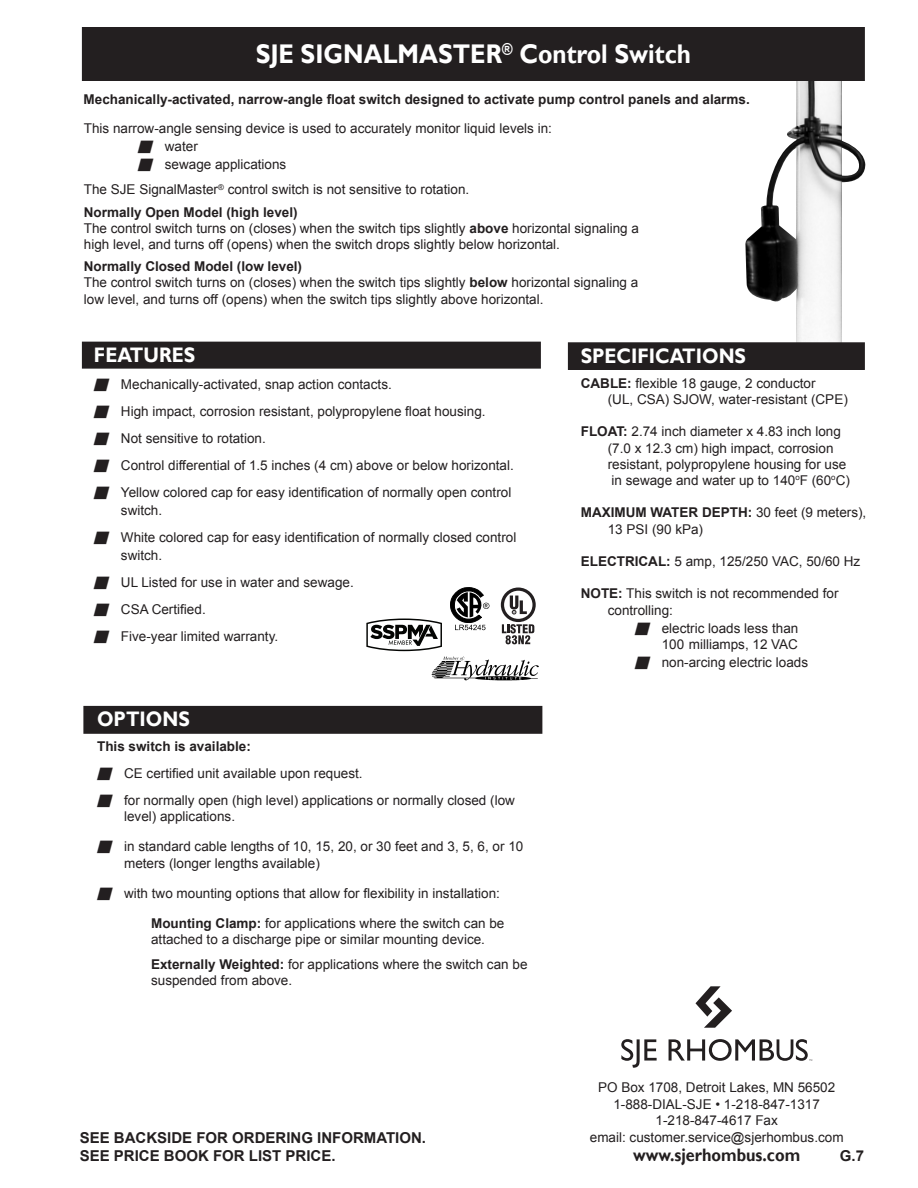
<style>
.page{position:relative;width:918px;height:1188px;background:#fff}
.page>*{position:absolute;margin:0;border:0;box-sizing:border-box;transform-origin:0 0}
.t1{font:700 27px "Gill Sans";color:#fff;scale:.9 1}
.Subhead_2{font:700 21px "Gill Sans";color:#fff;scale:.9 1}
.t2{font:700 18px "Gill Sans";color:#231f20;scale:.9 1}
.t3{font:700 15px "Arial";color:#231f20}
.Body_indent{font:13.5px/16.2px "Arial";color:#231f20}
.Body_text{font:13.5px/16.2px "Arial";color:#231f20}
.Subhead_1{font:700 13.5px "Arial";color:#231f20}
.Body_text-2{font:700 13.5px "Arial";color:#231f20}
.Body_indent-2{font:700 13.5px "Arial";color:#231f20}
.s1{font-weight:700}
</style>
<div class="page">
<img style="left:745px;top:81px;width:121px;height:261px">
<div style="left:83px;top:28px;width:781px;height:52px;background:#231f20"></div>
<div style="left:82px;top:27px;width:783px;height:54px;border:2px solid #231f20"></div>
<div style="left:84px;top:707px;width:458px;height:26px;background:#231f20"></div>
<div style="left:83px;top:706px;width:459px;height:28px;border:2px solid #231f20"></div>
<div style="left:83px;top:342px;width:457px;height:26px;background:#231f20"></div>
<div style="left:82px;top:342px;width:459px;height:27px;border:2px solid #231f20"></div>
<div style="left:569px;top:343px;width:295px;height:26px;background:#231f20"></div>
<div style="left:568px;top:342px;width:297px;height:28px;border:2px solid #231f20"></div>
<svg style="left:621px;top:1039px;width:36px;height:29px"></svg>
<svg style="left:696px;top:986px;width:36px;height:42px"></svg>
<svg style="left:669px;top:1039px;width:143px;height:22px"></svg>
<svg style="left:450px;top:588px;width:39px;height:42px"></svg>
<img style="left:431px;top:656px;width:108px;height:25px">
<svg style="left:501px;top:588px;width:35px;height:56px"></svg>
<svg style="left:366px;top:619px;width:76px;height:32px"></svg>
<p class="t1" style="left:256px;top:38px;width:485px">SJE SIGNALMASTER<sup>®</sup> Control Switch</p>
<p class="Subhead_1" style="left:84px;top:91px;width:668px">Mechanically-activated, narrow-angle float switch designed to activate pump control panels and alarms.</p>
<p class="Body_text" style="left:84px;top:121px;width:470px">This narrow-angle sensing device is used to accurately monitor liquid levels in:</p>
<p class="Body_text" style="left:138px;top:139px;width:62px">■ water</p>
<p class="Body_text" style="left:138px;top:157px;width:150px">■ sewage applications</p>
<p class="Body_text" style="left:84px;top:182px;width:387px">The SJE SignalMaster<sup>®</sup> control switch is not sensitive to rotation.</p>
<p class="Body_text-2" style="left:84px;top:203px;width:215px">Normally Open Model (high level)</p>
<p class="Body_text" style="left:84px;top:220px;width:557px">The control switch turns on (closes) when the switch tips slightly <span class="s1">above</span> horizontal signaling a high level, and turns off (opens) when the switch drops slightly below horizontal.</p>
<p class="Body_text-2" style="left:84px;top:257px;width:220px">Normally Closed Model (low level)</p>
<p class="Body_text" style="left:84px;top:275px;width:556px">The control switch turns on (closes) when the switch tips slightly <span class="s1">below</span> horizontal signaling a low level, and turns off (opens) when the switch tips slightly above horizontal.</p>
<p class="Subhead_2" style="left:94px;top:342px;width:114px">FEATURES</p>
<p class="Body_indent" style="left:94px;top:376px;width:299px">■ Mechanically-activated, snap action contacts.</p>
<p class="Body_indent" style="left:94px;top:403px;width:393px">■ High impact, corrosion resistant, polypropylene float housing.</p>
<p class="Body_indent" style="left:94px;top:430px;width:173px">■ Not sensitive to rotation.</p>
<p class="Body_indent" style="left:94px;top:457px;width:421px">■ Control differential of 1.5 inches (4 cm) above or below horizontal.</p>
<p class="Body_indent" style="left:121px;top:483px;width:392px;line-height:18px;text-indent:-27px">■ Yellow colored cap for easy identification of normally open control switch.</p>
<p class="Body_indent" style="left:121px;top:528px;width:397px;line-height:18px;text-indent:-27px">■ White colored cap for easy identification of normally closed control switch.</p>
<p class="Body_indent" style="left:94px;top:574px;width:261px">■ UL Listed for use in water and sewage.</p>
<p class="Body_indent" style="left:94px;top:601px;width:113px">■ CSA Certified.</p>
<p class="Body_indent" style="left:94px;top:628px;width:186px">■ Five-year limited warranty.</p>
<p class="Subhead_2" style="left:97px;top:706px;width:105px">OPTIONS</p>
<p class="Body_indent-2" style="left:97px;top:737px;width:155px">This switch is available:</p>
<p class="Body_indent" style="left:97px;top:766px;width:267px">■ CE certified unit available upon request.</p>
<p class="Body_indent" style="left:124px;top:793px;width:392px;text-indent:-27px">■ for normally open (high level) applications or normally closed (low level) applications.</p>
<p class="Body_indent" style="left:124px;top:839px;width:401px;text-indent:-27px">■ in standard cable lengths of 10, 15, 20, or 30 feet and 3, 5, 6, or 10 meters (longer lengths available)</p>
<p class="Body_indent" style="left:97px;top:885px;width:404px">■ with two mounting options that allow for flexibility in installation:</p>
<p class="Body_indent" style="left:151px;top:915px;width:355px"><span class="s1">Mounting Clamp:</span> for applications where the switch can be attached to a discharge pipe or similar mounting device.</p>
<p class="Body_indent" style="left:151px;top:956px;width:378px"><span class="s1">Externally Weighted:</span> for applications where the switch can be suspended from above.</p>
<p class="Subhead_2" style="left:581px;top:343px;width:185px">SPECIFICATIONS</p>
<p class="Body_indent" style="left:608px;top:375px;width:242px;text-indent:-27px"><span class="s1">CABLE:</span> flexible 18 gauge, 2 conductor<br>(UL, CSA) SJOW, water-resistant (CPE)</p>
<p class="Body_indent" style="left:581px;top:424px;width:262px"><span class="s1">FLOAT:</span> 2.74 inch diameter x 4.83 inch long</p>
<p class="Body_indent" style="left:608px;top:440px;width:240px">(7.0 x 12.3 cm) high impact, corrosion resistant, polypropylene housing for use</p>
<p class="Body_indent" style="left:612px;top:472px;width:240px">in sewage and water up to 140<sup>o</sup>F (60<sup>o</sup>C)</p>
<p class="Body_indent" style="left:608px;top:505px;width:260px;text-indent:-27px"><span class="s1">MAXIMUM WATER DEPTH:</span> 30 feet (9 meters),<br>13 PSI (90 kPa)</p>
<p class="Body_indent" style="left:581px;top:553px;width:281px"><span class="s1">ELECTRICAL:</span> 5 amp, 125/250 VAC, 50/60 Hz</p>
<p class="Body_indent" style="left:608px;top:586px;width:232px;text-indent:-27px"><span class="s1">NOTE:</span> This switch is not recommended for controlling:</p>
<p class="Body_indent" style="left:635px;top:620px;width:165px;text-align:right">■ electric loads less than<br>100 milliamps, 12 VAC</p>
<p class="Body_indent" style="left:635px;top:654px;width:175px">■ non-arcing electric loads</p>
<p class="Body_text" style="left:598px;top:1079px;width:239px">PO Box 1708, Detroit Lakes, MN 56502</p>
<p class="Body_text" style="left:613px;top:1096px;width:208px">1-888-DIAL-SJE • 1-218-847-1317</p>
<p class="Body_text" style="left:656px;top:1112px;width:124px">1-218-847-4617 Fax</p>
<p class="Body_text" style="left:590px;top:1129px;width:255px">email: customer.service@sjerhombus.com</p>
<p class="t2" style="left:633px;top:1144px;width:187px">www.sjerhombus.com</p>
<p class="t3" style="left:80px;top:1128px;width:348px">SEE BACKSIDE FOR ORDERING INFORMATION.</p>
<p class="t3" style="left:80px;top:1146px;width:257px">SEE PRICE BOOK FOR LIST PRICE.</p>
<p class="t3" style="left:840px;top:1146px;width:26px">G.7</p>
</div>
